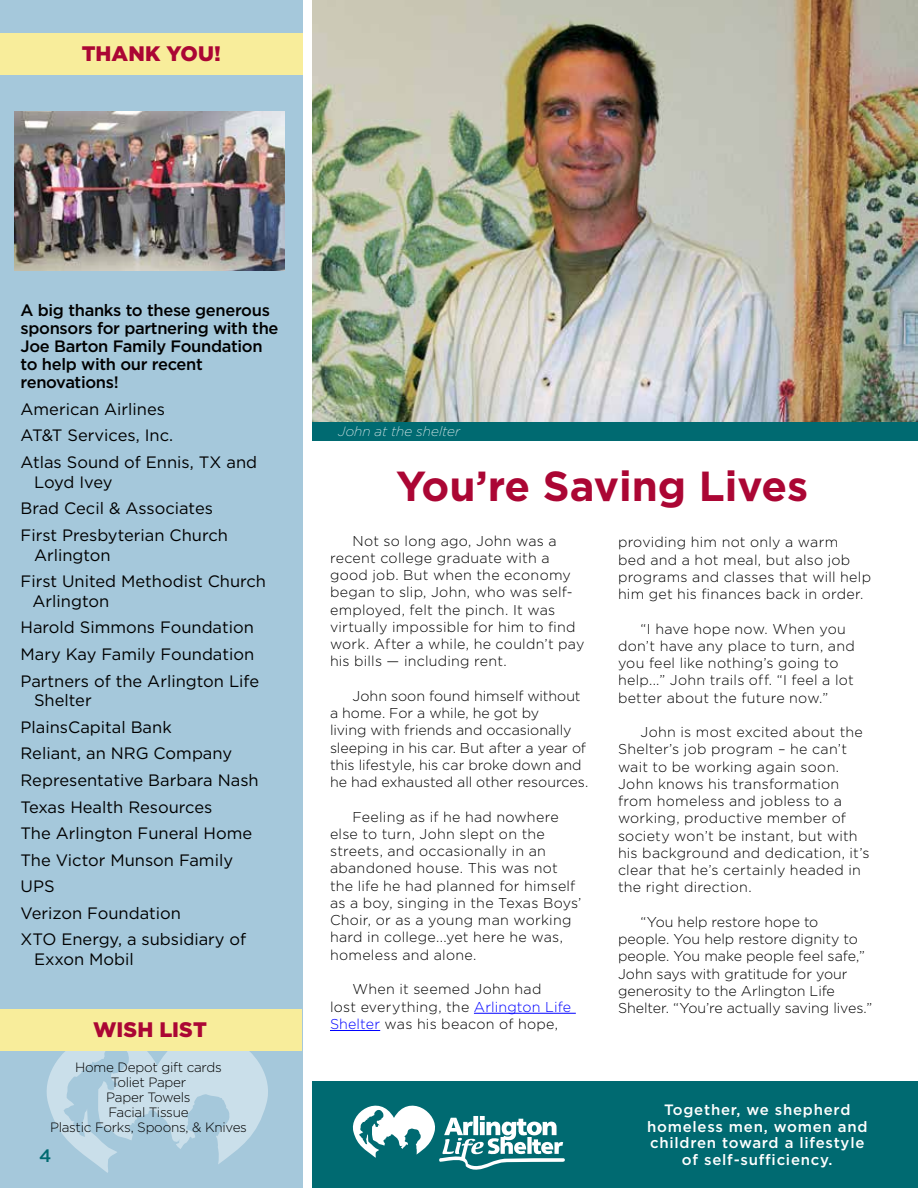
<style>
.page{position:relative;width:918px;height:1188px;background:#fff}
.page>*{position:absolute;margin:0;border:0;box-sizing:border-box;transform-origin:0 0}
.t1{font:700 42px "Gotham HTF";color:#ab0634}
.t2{font:900 21px "Gotham HTF";letter-spacing:.005em;color:#ab0634}
.t3{font:500 18px "Gotham HTF";color:#006a71}
.t4{font:16.5px/26.5px "Gotham HTF";color:#000}
.t5{font:500 16.5px/18px "Gotham HTF";letter-spacing:-.02em;color:#000}
.t6{font:500 15px/16.5px "Gotham HTF";letter-spacing:.05em;color:#fff;text-align:center}
.t7{font:300 14.25px/17.2px "Gotham HTF";letter-spacing:.015em;color:#000}
.t8{font:300 14.25px/17.2px "Gotham HTF";letter-spacing:-.005em;color:#000}
.t9{font:300 13.5px/15px "Gotham HTF";letter-spacing:-.02em;color:#000;text-align:center}
.t10{font:italic 200 13.5px "Gotham HTF";letter-spacing:.005em;color:#fff}
.s1{color:#00f}
</style>
<div class="page">
<div style="left:0;top:0;width:303px;height:1188px;background:#a5c8db"></div>
<div style="left:312px;top:1082px;width:606px;height:106px;background:#006a71"></div>
<hr style="left:474px;top:1013px;width:102px;height:1px;background:#00f">
<hr style="left:330px;top:1030px;width:50px;height:1px;background:#00f">
<div style="left:312px;top:418px;width:606px;height:23px;background:#006a71"></div>
<div style="left:0;top:33px;width:303px;height:42px;background:#f8ed9b"></div>
<svg style="left:46px;top:1051px;width:222px;height:122px"></svg>
<svg style="left:352px;top:1105px;width:213px;height:65px"></svg>
<img style="left:312px;top:0;width:606px;height:421px">
<div style="left:0;top:1009px;width:302px;height:42px;background:#f8ed9b"></div>
<img style="left:14px;top:111px;width:270px;height:160px">
<h2 class="t2" style="left:82px;top:42px;width:141px">THANK YOU!</h2>
<p class="t5" style="left:21px;top:301px;width:260px">A big thanks to these generous sponsors for partnering with the<br>Joe Barton Family Foundation to help with our recent renovations!</p>
<p class="t4" style="left:21px;top:395px;width:238px">American Airlines<br>AT&amp;T Services, Inc.<br>Atlas Sound of Ennis, TX and</p>
<p class="t4" style="left:21px;top:468px;width:209px;text-indent:13px">Loyd Ivey<br>Brad Cecil &amp; Associates<br>First Presbyterian Church</p>
<p class="t4" style="left:21px;top:541px;width:247px;text-indent:13px">Arlington<br>First United Methodist Church</p>
<p class="t4" style="left:21px;top:588px;width:240px;text-indent:12px">Arlington<br>Harold Simmons Foundation<br>Mary Kay Family Foundation<br>Partners of the Arlington Life</p>
<p class="t4" style="left:21px;top:687px;width:240px;text-indent:13px">Shelter<br>PlainsCapital Bank<br>Reliant, an NRG Company<br>Representative Barbara Nash<br>Texas Health Resources<br>The Arlington Funeral Home<br>The Victor Munson Family<br>UPS<br>Verizon Foundation<br>XTO Energy, a subsidiary of</p>
<p class="t4" style="left:34px;top:946px;width:101px">Exxon Mobil</p>
<h2 class="t2" style="left:93px;top:1018px;width:115px">WISH LIST</h2>
<p class="t9" style="left:50px;top:1060px;width:198px">Home Depot gift cards<br>Toliet Paper<br>Paper Towels<br>Facial Tissue<br>Plastic Forks, Spoons, &amp; Knives</p>
<p class="t3" style="left:39px;top:1146px;width:14px">4</p>
<p class="t10" style="left:338px;top:424px;width:123px">John at the shelter</p>
<h1 class="t1" style="left:396px;top:462px;width:414px">You’re Saving Lives</h1>
<p class="t7" style="left:330px;top:532px;width:256px;text-indent:23px">Not so long ago, John was a recent college graduate with a good job. But when the economy began to slip, John, who was self&shy;employed, felt the pinch. It was virtually impossible for him to find work. After a while, he couldn’t pay his bills — including rent.</p>
<p class="t8" style="left:330px;top:687px;width:260px;text-indent:23px">John soon found himself without a home. For a while, he got by<br>living with friends and occasionally sleeping in his car. But after a year of this lifestyle, his car broke down and he had exhausted all other resources.</p>
<p class="t7" style="left:330px;top:808px;width:253px;text-indent:23px">Feeling as if he had nowhere else to turn, John slept on the streets, and occasionally in an abandoned house. This was not the life he had planned for himself as a boy, singing in the Texas Boys’<br>Choir, or as a young man working hard in college...yet here he was, homeless and alone.</p>
<p class="t7" style="left:330px;top:980px;width:243px;text-indent:23px">When it seemed John had<br>lost everything, the <span class="s1">Arlington Life<br>Shelter</span> was his beacon of hope,</p>
<p class="t7" style="left:618px;top:533px;width:255px">providing him not only a warm<br>bed and a hot meal, but also job programs and classes that will help him get his finances back in order.</p>
<p class="t7" style="left:618px;top:620px;width:238px;text-indent:23px">“I have hope now. When you don’t have any place to turn, and you feel like nothing’s going to help...” John trails off. “I feel a lot better about the future now.”</p>
<p class="t7" style="left:618px;top:723px;width:253px;text-indent:23px">John is most excited about the<br>Shelter’s job program – he can’t wait to be working again soon.<br>John knows his transformation from homeless and jobless to a working, productive member of society won’t be instant, but with his background and dedication, it’s clear that he’s certainly headed in the right direction.</p>
<p class="t7" style="left:618px;top:913px;width:256px;text-indent:23px">“You help restore hope to people. You help restore dignity to people. You make people feel safe,” John says with gratitude for your generosity to the Arlington Life Shelter. “You’re actually saving lives.”</p>
<p class="t6" style="left:647px;top:1102px;width:222px">Together, we shepherd homeless men, women and children toward a lifestyle of self-sufficiency.</p>
</div>
